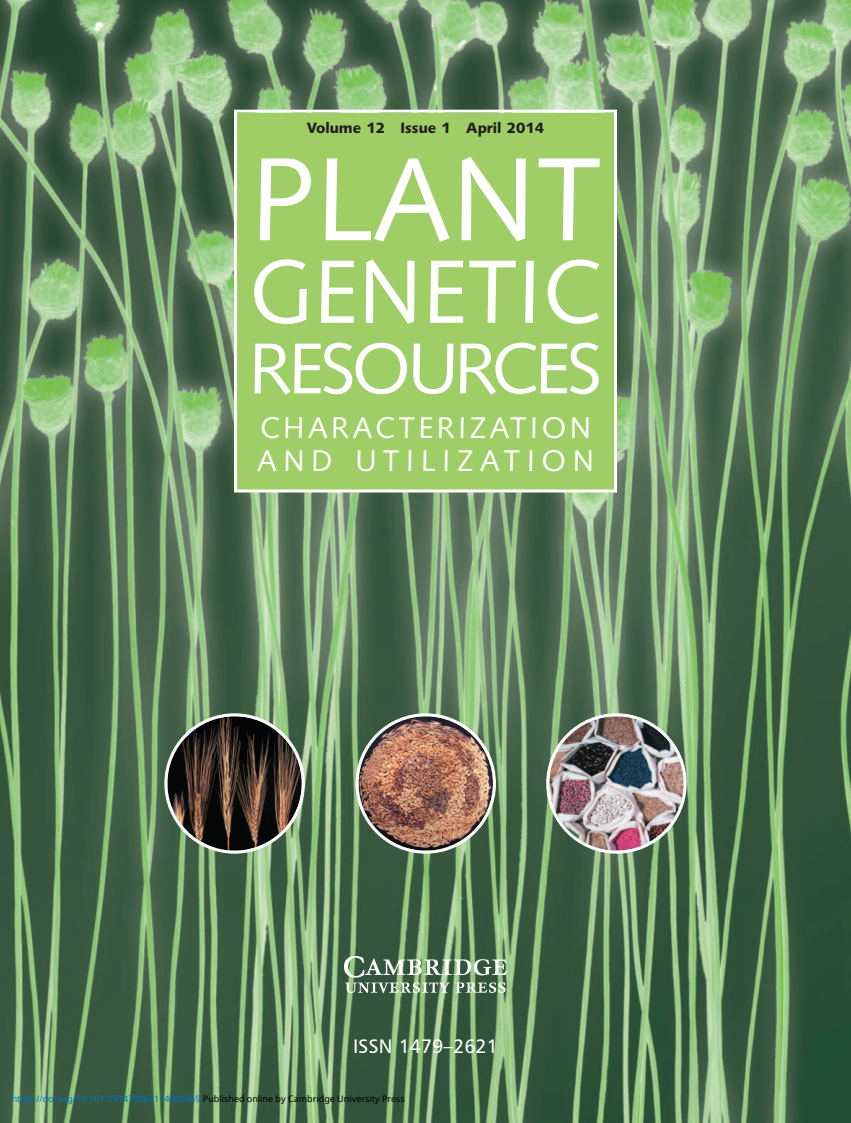
<style>
.page{position:relative;width:851px;height:1123px;background:#fff}
.page>*{position:absolute;margin:0;border:0;box-sizing:border-box;transform-origin:0 0}
.t1{font:118.5px "Humanist 531 BT Roman A";color:#fff}
.t2{font:90px "Humanist 531 BT Roman A";color:#fff}
.t3{font:72px "Humanist 531 BT Roman A";letter-spacing:-.055em;color:#fff}
.t4{font:30px/33px "Humanist 531 BT Roman A";letter-spacing:.11em;color:#fff}
.t5{font:19.5px "Humanist 777 BT Roman B";color:#fff}
.t6{font:15px "Humanist 531 BT Black A";color:#231f20}
.t7{font:9px "Noto Sans";color:#0172cf}
.s1{color:#000}
</style>
<div class="page">
<img style="left:0;top:0;width:850px;height:1123px">
<div style="left:237px;top:113px;width:377px;height:376px;background:#9fce66"></div>
<div style="left:234px;top:110px;width:383px;height:382px;border:3px solid #fff"></div>
<img style="left:355px;top:713px;width:141px;height:140px">
<svg style="left:164px;top:713px;width:141px;height:140px;background:#4d4b3e"></svg>
<img style="left:546px;top:713px;width:140px;height:140px">
<img style="left:344px;top:956px;width:162px;height:36px">
<h3 class="t6" style="left:307px;top:121px;width:239px">Volume 12 Issue 1 April 2014</h3>
<h1 class="t1" style="left:249px;top:151px;width:353px">PLANT</h1>
<h2 class="t2" style="left:249px;top:255px;width:354px">GENETIC</h2>
<h3 class="t3" style="left:249px;top:339px;width:355px">RESOURCES</h3>
<h3 class="t4" style="left:257px;top:414px;width:338px">CHARACTERIZATION<br>AND UTILIZATION</h3>
<h3 class="t5" style="left:353px;top:1038px;width:146px">ISSN 1479–2621</h3>
<p class="t7" style="left:12px;top:1092px;width:394px">https://doi.org/10.1017/S1479262114000069 <span class="s1">Published online by Cambridge University Press</span></p>
</div>
